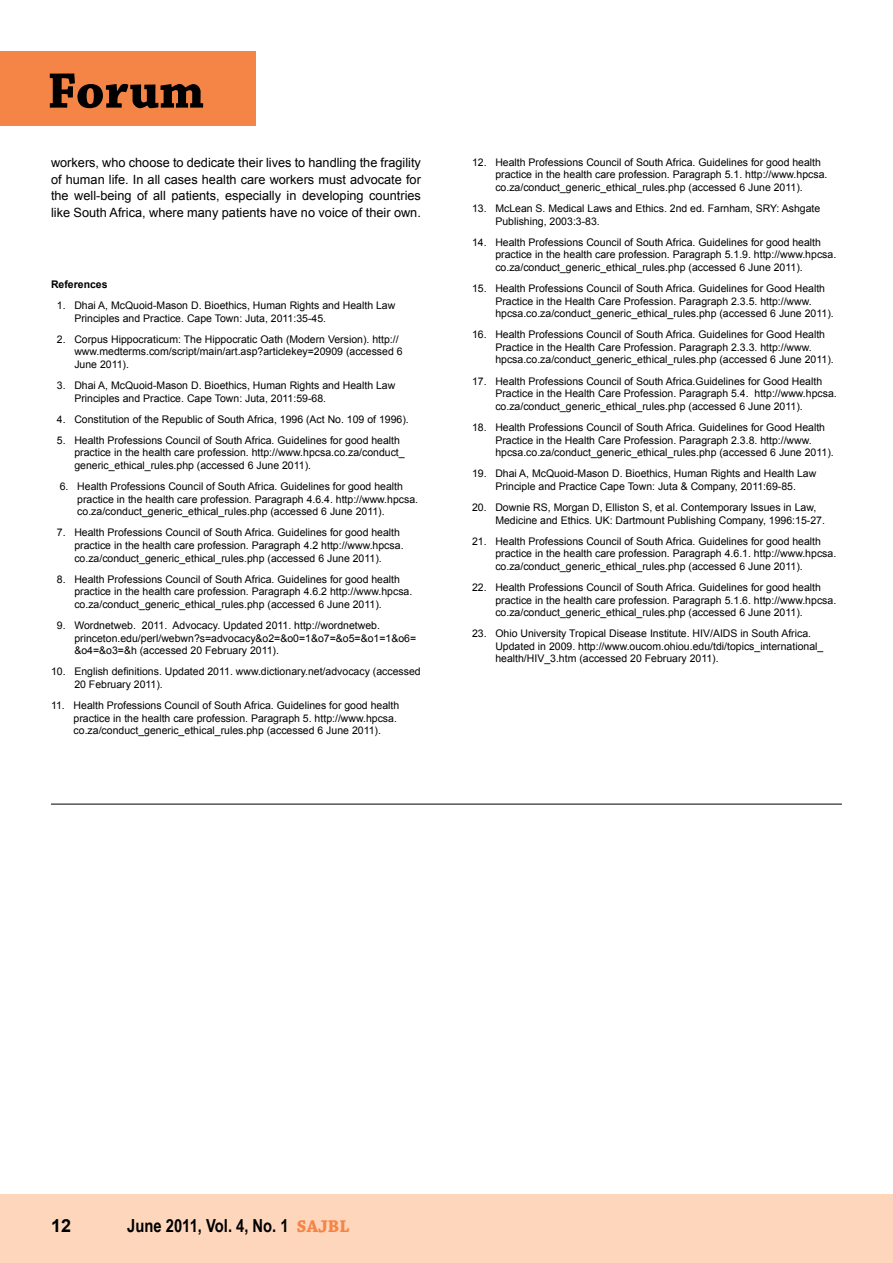
<style>
.page{position:relative;width:893px;height:1263px;background:#fff}
.page>*{position:absolute;margin:0;border:0;box-sizing:border-box;transform-origin:0 0}
.t1{font:700 52.5px "Chaparral Pro";color:#000}
.t2{font:700 18px "Arial Narrow";color:#000}
.t3{font:700 18px "Arial";color:#000}
.t4{font:12.75px/16.5px "Arial";color:#000;text-align:justify}
.t5{font:10.5px/12.6px "Arial";color:#000}
.t6{font:700 10.5px "Arial";color:#000}
.s1{font-family:"Chaparral Pro";color:#f58546}
</style>
<div class="page">
<div style="left:0;top:1195px;width:893px;height:68px;background:#fdd6bc"></div>
<hr style="left:51px;top:804px;width:791px;height:1px;background:#000">
<div style="left:0;top:51px;width:255px;height:74px;background:#f58546"></div>
<h1 class="t1" style="left:47px;top:60px;width:159px">Forum</h1>
<p class="t4" style="left:51px;top:155px;width:371px">workers, who choose to dedicate their lives to handling the fragility of human life. In all cases health care workers must advocate for the well-being of all patients, especially in developing countries like South Africa, where many patients have no voice of their own.</p>
<p class="t6" style="left:51px;top:277px;width:58px">References</p>
<p class="t5" style="left:74px;top:299px;width:322px;text-indent:-18px">1. Dhai A, McQuoid-Mason D. Bioethics, Human Rights and Health Law<br>Principles and Practice. Cape Town: Juta, 2011:35-45.</p>
<p class="t5" style="left:74px;top:333px;width:330px;text-indent:-18px">2. Corpus Hippocraticum: The Hippocratic Oath (Modern Version). http:// www.medterms.com/script/main/art.asp?articlekey=20909 (accessed 6<br>June 2011).</p>
<p class="t5" style="left:74px;top:379px;width:322px;text-indent:-18px">3. Dhai A, McQuoid-Mason D. Bioethics, Human Rights and Health Law<br>Principles and Practice. Cape Town: Juta, 2011:59-68.</p>
<p class="t5" style="left:57px;top:413px;width:353px">4. Constitution of the Republic of South Africa, 1996 (Act No. 109 of 1996).</p>
<p class="t5" style="left:74px;top:434px;width:332px;text-indent:-18px">5. Health Professions Council of South Africa. Guidelines for good health practice in the health care profession. http://www.hpcsa.co.za/conduct_ generic_ethical_rules.php (accessed 6 June 2011).</p>
<p class="t5" style="left:77px;top:480px;width:342px;text-indent:-18px">6. Health Professions Council of South Africa. Guidelines for good health practice in the health care profession. Paragraph 4.6.4. http://www.hpcsa. co.za/conduct_generic_ethical_rules.php (accessed 6 June 2011).</p>
<p class="t5" style="left:74px;top:527px;width:331px;text-indent:-18px">7. Health Professions Council of South Africa. Guidelines for good health practice in the health care profession. Paragraph 4.2 http://www.hpcsa. co.za/conduct_generic_ethical_rules.php (accessed 6 June 2011).</p>
<p class="t5" style="left:74px;top:573px;width:339px;text-indent:-18px">8. Health Professions Council of South Africa. Guidelines for good health practice in the health care profession. Paragraph 4.6.2 http://www.hpcsa. co.za/conduct_generic_ethical_rules.php (accessed 6 June 2011).</p>
<p class="t5" style="left:74px;top:619px;width:343px;text-indent:-18px">9. Wordnetweb. 2011. Advocacy. Updated 2011. http://wordnetweb. princeton.edu/perl/webwn?s=advocacy&amp;o2=&amp;o0=1&amp;o7=&amp;o5=&amp;o1=1&amp;o6= &amp;o4=&amp;o3=&amp;h (accessed 20 February 2011).</p>
<p class="t5" style="left:74px;top:665px;width:348px;text-indent:-23px">10. English definitions. Updated 2011. www.dictionary.net/advocacy (accessed<br>20 February 2011).</p>
<p class="t5" style="left:74px;top:699px;width:327px;text-indent:-23px">11. Health Professions Council of South Africa. Guidelines for good health practice in the health care profession. Paragraph 5. http://www.hpcsa. co.za/conduct_generic_ethical_rules.php (accessed 6 June 2011).</p>
<p class="t5" style="left:495px;top:156px;width:334px;text-indent:-23px">12. Health Professions Council of South Africa. Guidelines for good health practice in the health care profession. Paragraph 5.1. http://www.hpcsa. co.za/conduct_generic_ethical_rules.php (accessed 6 June 2011).</p>
<p class="t5" style="left:495px;top:202px;width:326px;text-indent:-23px">13. McLean S. Medical Laws and Ethics. 2nd ed. Farnham, SRY: Ashgate<br>Publishing, 2003:3-83.</p>
<p class="t5" style="left:495px;top:236px;width:342px;text-indent:-23px">14. Health Professions Council of South Africa. Guidelines for good health practice in the health care profession. Paragraph 5.1.9. http://www.hpcsa. co.za/conduct_generic_ethical_rules.php (accessed 6 June 2011).</p>
<p class="t5" style="left:495px;top:282px;width:340px;text-indent:-23px">15. Health Professions Council of South Africa. Guidelines for Good Health<br>Practice in the Health Care Profession. Paragraph 2.3.5. http://www. hpcsa.co.za/conduct_generic_ethical_rules.php (accessed 6 June 2011).</p>
<p class="t5" style="left:495px;top:328px;width:340px;text-indent:-23px">16. Health Professions Council of South Africa. Guidelines for Good Health<br>Practice in the Health Care Profession. Paragraph 2.3.3. http://www. hpcsa.co.za/conduct_generic_ethical_rules.php (accessed 6 June 2011).</p>
<p class="t5" style="left:495px;top:375px;width:343px;text-indent:-23px">17. Health Professions Council of South Africa.Guidelines for Good Health<br>Practice in the Health Care Profession. Paragraph 5.4. http://www.hpcsa. co.za/conduct_generic_ethical_rules.php (accessed 6 June 2011).</p>
<p class="t5" style="left:495px;top:421px;width:340px;text-indent:-23px">18. Health Professions Council of South Africa. Guidelines for Good Health<br>Practice in the Health Care Profession. Paragraph 2.3.8. http://www. hpcsa.co.za/conduct_generic_ethical_rules.php (accessed 6 June 2011).</p>
<p class="t5" style="left:472px;top:467px;width:346px;text-align:center">19. Dhai A, McQuoid-Mason D. Bioethics, Human Rights and Health Law<br>Principle and Practice Cape Town: Juta &amp; Company, 2011:69-85.</p>
<p class="t5" style="left:495px;top:501px;width:331px;text-indent:-23px">20. Downie RS, Morgan D, Elliston S, et al. Contemporary Issues in Law,<br>Medicine and Ethics. UK: Dartmount Publishing Company, 1996:15-27.</p>
<p class="t5" style="left:495px;top:535px;width:342px;text-indent:-23px">21. Health Professions Council of South Africa. Guidelines for good health practice in the health care profession. Paragraph 4.6.1. http://www.hpcsa. co.za/conduct_generic_ethical_rules.php (accessed 6 June 2011).</p>
<p class="t5" style="left:495px;top:581px;width:342px;text-indent:-23px">22. Health Professions Council of South Africa. Guidelines for good health practice in the health care profession. Paragraph 5.1.6. http://www.hpcsa. co.za/conduct_generic_ethical_rules.php (accessed 6 June 2011).</p>
<p class="t5" style="left:495px;top:627px;width:330px;text-indent:-23px">23. Ohio University Tropical Disease Institute. HIV/AIDS in South Africa.<br>Updated in 2009. http://www.oucom.ohiou.edu/tdi/topics_international_ health/HIV_3.htm (accessed 20 February 2011).</p>
<h2 class="t3" style="left:51px;top:1213px;width:22px">12</h2>
<h2 class="t2" style="left:127px;top:1211px;width:224px">June 2011, Vol. 4, No. 1 <span class="s1">SAJBL</span></h2>
</div>
